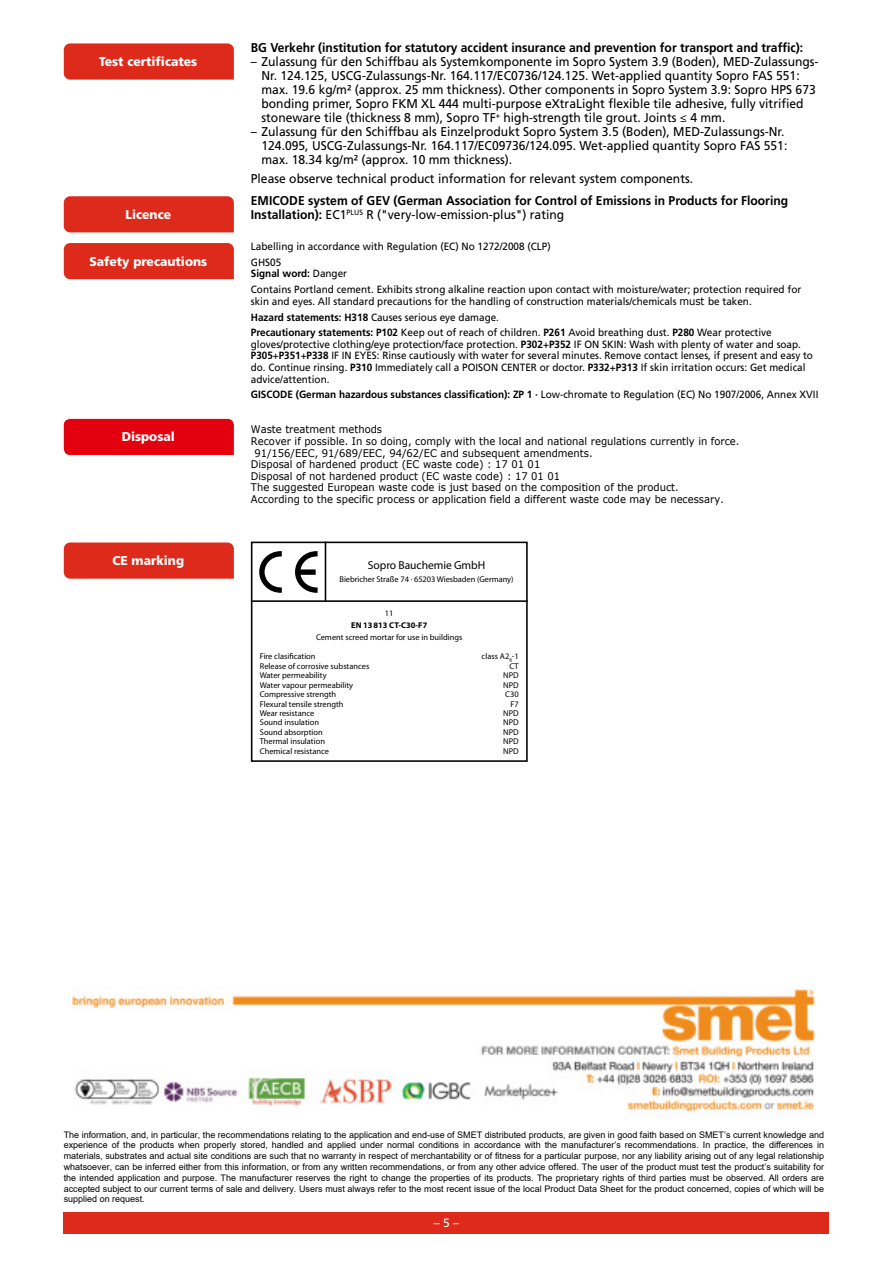
<style>
.page{position:relative;width:893px;height:1263px;background:#fff}
.page>*{position:absolute;margin:0;border:0;box-sizing:border-box;transform-origin:0 0}
.t1{font:12.75px/14.1px "Frutiger LT";color:#000;scale:.95 1}
.t2{font:700 12.75px/14.1px "Frutiger LT";color:#000;scale:.95 1}
.t3{font:900 12.75px "Frutiger LT";color:#fff;scale:.95 1}
.t4{font:12px "Frutiger LT";color:#fff}
.t5{font:11.55px "Myriad Pro";letter-spacing:-.005em;color:#000}
.t6{font:10.5px/11.6px "Frutiger LT";color:#000;scale:.95 1}
.t7{font:10.5px "Verdana";color:#000;scale:.95 1}
.t8{font:700 10.5px "Frutiger LT";color:#000;scale:.95 1}
.t9{font:9px/10.8px "Arial";color:#000;text-align:justify}
.t10{font:8.4px "Myriad Pro";color:#000}
.t11{font:700 8.4px "Myriad Pro";color:#000}
.s1{font-family:"Myriad Pro"}
.s2{font-weight:400}
.s3{font-weight:700}
.s4{font-family:"Verdana"}
</style>
<div class="page">
<div style="left:64px;top:1212px;width:765px;height:21px;background:#dd2a1b"></div>
<svg style="left:251px;top:542px;width:277px;height:220px"></svg>
<hr style="left:325px;top:542px;width:1px;height:59px;background:#000">
<hr style="left:251px;top:600px;width:277px;height:2px;background:#000">
<svg style="left:259px;top:551px;width:23px;height:42px"></svg>
<svg style="left:295px;top:551px;width:23px;height:42px"></svg>
<div style="left:64px;top:43px;width:170px;height:37px;background:#dd2a1b"></div>
<div style="left:64px;top:196px;width:170px;height:36px;background:#dd2a1b"></div>
<div style="left:64px;top:243px;width:170px;height:36px;background:#dd2a1b"></div>
<div style="left:64px;top:542px;width:170px;height:37px;background:#dd2a1b"></div>
<img style="left:73px;top:988px;width:743px;height:128px">
<div style="left:64px;top:419px;width:170px;height:36px;background:#e3000f"></div>
<h1 class="t3" style="left:99px;top:56px;width:105px">Test certificates</h1>
<h1 class="t3" style="left:125px;top:209px;width:50px">Licence</h1>
<h1 class="t3" style="left:89px;top:256px;width:126px">Safety precautions</h1>
<h1 class="t3" style="left:122px;top:432px;width:58px">Disposal</h1>
<h1 class="t3" style="left:112px;top:555px;width:77px">CE marking</h1>
<h1 class="t2" style="left:251px;top:42px;width:583px">BG Verkehr (institution for statutory accident insurance and prevention for transport and traffic):</h1>
<p class="t1" style="left:261px;top:56px;width:588px;text-indent:-11px">– Zulassung für den Schiffbau als Systemkomponente im Sopro System 3.9 (Boden), MED-Zulassungs-Nr. 124.125, USCG-Zulassungs-Nr. 164.117/EC0736/124.125. Wet-applied quantity Sopro FAS 551: max. 19.6 kg/m² (approx. 25 mm thickness). Other components in Sopro System 3.9: Sopro HPS 673 bonding primer, Sopro FKM XL 444 multi-purpose eXtraLight flexible tile adhesive, fully vitrified stoneware tile (thickness 8 mm), Sopro TF<sup>+</sup> high-strength tile grout. Joints <span class="s1">≤</span> 4 mm.</p>
<p class="t1" style="left:262px;top:126px;width:555px;text-indent:-11px">– Zulassung für den Schiffbau als Einzelprodukt Sopro System 3.5 (Boden), MED-Zulassungs-Nr.<br>124.095, USCG-Zulassungs-Nr. 164.117/EC09736/124.095. Wet-applied quantity Sopro FAS 551: max. 18.34 kg/m² (approx. 10 mm thickness).</p>
<h1 class="t1" style="left:251px;top:172px;width:467px">Please observe technical product information for relevant system components.</h1>
<h1 class="t2" style="left:251px;top:194px;width:567px">EMICODE system of GEV (German Association for Control of Emissions in Products for Flooring<br>Installation): <span class="s2">EC1</span><sup>PLUS</sup> <span class="s2">R ("very-low-emission-plus") rating</span></h1>
<p class="t6" style="left:251px;top:239px;width:317px;line-height:15.8px">Labelling in accordance with Regulation (EC) No 1272/2008 (CLP)<br>GHS05</p>
<p class="t6" style="left:251px;top:267px;width:581px;line-height:15.8px"><span class="s3">Signal word:</span> Danger<br>Contains Portland cement. Exhibits strong alkaline reaction upon contact with moisture/water; protection required for</p>
<p class="t6" style="left:251px;top:294px;width:550px;line-height:15.6px">skin and eyes. All standard precautions for the handling of construction materials/chemicals <span class="s4">must</span> be taken.<br><span class="s3">Hazard statements: H318</span> Causes serious eye damage.<br><span class="s3">Precautionary statements: P102</span> Keep out of reach of children. <span class="s3">P261</span> Avoid breathing dust. <span class="s3">P280</span> Wear protective</p>
<p class="t6" style="left:251px;top:339px;width:593px">gloves/protective clothing/eye protection/face protection. <span class="s3">P302</span>+<span class="s3">P352</span> IF ON SKIN: Wash with plenty of water and soap.<br><span class="s3">P305</span>+<span class="s3">P351</span>+<span class="s3">P338</span> IF IN EYES: Rinse cautiously with water for several minutes. Remove contact lenses, if present and easy to do. Continue rinsing. <span class="s3">P310</span> Immediately call a POISON CENTER or doctor. <span class="s3">P332</span>+<span class="s3">P313</span> If skin irritation occurs: Get medical advice/attention.</p>
<p class="t8" style="left:251px;top:390px;width:599px">GISCODE (German hazardous substances classification): ZP 1 · <span class="s2">Low-chromate to Regulation (EC) No 1907/2006, Annex XVII</span></p>
<p class="t7" style="left:251px;top:422px;width:140px">Waste treatment methods</p>
<p class="t7" style="left:251px;top:434px;width:516px">Recover if possible. In so doing, comply with the local and national regulations currently in force.</p>
<p class="t7" style="left:254px;top:445px;width:358px">91/156/EEC, 91/689/EEC, 94/62/EC and subsequent amendments.</p>
<p class="t7" style="left:251px;top:457px;width:306px">Disposal of hardened product (EC waste code) : 17 01 01</p>
<p class="t7" style="left:251px;top:469px;width:327px">Disposal of not hardened product (EC waste code) : 17 01 01</p>
<p class="t7" style="left:251px;top:480px;width:452px">The suggested European waste code is just based on the composition of the product.</p>
<p class="t7" style="left:251px;top:492px;width:499px">According to the specific process or application field a different waste code may be necessary.</p>
<p class="t5" style="left:368px;top:560px;width:119px">Sopro Bauchemie GmbH</p>
<p class="t10" style="left:339px;top:576px;width:176px">Biebricher Straße 74 · 65203 Wiesbaden (Germany)</p>
<p class="t10" style="left:385px;top:609px;width:10px">11</p>
<p class="t11" style="left:351px;top:620px;width:78px">EN 13 813 CT-C30-F7</p>
<p class="t10" style="left:316px;top:634px;width:148px">Cement screed mortar for use in buildings</p>
<p class="t10" style="left:260px;top:653px;width:57px">Fire clasification</p>
<p class="t10" style="left:482px;top:653px;width:39px">class A2<sub>fl</sub>-1</p>
<p class="t10" style="left:260px;top:663px;width:111px">Release of corrosive substances</p>
<p class="t10" style="left:509px;top:663px;width:11px">CT</p>
<p class="t10" style="left:260px;top:672px;width:68px">Water permeability</p>
<p class="t10" style="left:503px;top:672px;width:17px">NPD</p>
<p class="t10" style="left:260px;top:681px;width:95px">Water vapour permeability</p>
<p class="t10" style="left:503px;top:681px;width:17px">NPD</p>
<p class="t10" style="left:260px;top:691px;width:78px">Compressive strength</p>
<p class="t10" style="left:505px;top:691px;width:15px">C30</p>
<p class="t10" style="left:260px;top:700px;width:85px">Flexural tensile strength</p>
<p class="t10" style="left:510px;top:700px;width:10px">F7</p>
<p class="t10" style="left:260px;top:710px;width:56px">Wear resistance</p>
<p class="t10" style="left:503px;top:710px;width:17px">NPD</p>
<p class="t10" style="left:260px;top:719px;width:61px">Sound insulation</p>
<p class="t10" style="left:503px;top:719px;width:17px">NPD</p>
<p class="t10" style="left:260px;top:729px;width:64px">Sound absorption</p>
<p class="t10" style="left:503px;top:729px;width:17px">NPD</p>
<p class="t10" style="left:260px;top:738px;width:67px">Thermal insulation</p>
<p class="t10" style="left:503px;top:738px;width:17px">NPD</p>
<p class="t10" style="left:260px;top:748px;width:71px">Chemical resistance</p>
<p class="t10" style="left:503px;top:748px;width:17px">NPD</p>
<p class="t9" style="left:64px;top:1129px;width:762px">The information, and, in particular, the recommendations relating to the application and end-use of SMET distributed products, are given in good faith based on SMET’s current knowledge and experience of the products when properly stored, handled and applied under normal conditions in accordance with the manufacturer’s recommendations. In practice, the differences in materials, substrates and actual site conditions are such that no warranty in respect of merchantability or of fitness for a particular purpose, nor any liability arising out of any legal relationship whatsoever, can be inferred either from this information, or from any written recommendations, or from any other advice offered. The user of the product must test the product’s suitability for the intended application and purpose. The manufacturer reserves the right to change the properties of its products. The proprietary rights of third parties must be observed. All orders are accepted subject to our current terms of sale and delivery. Users must always refer to the most recent issue of the local Product Data Sheet for the product concerned, copies of which will be supplied on request.</p>
<h2 class="t4" style="left:434px;top:1218px;width:27px">– 5 –</h2>
</div>
